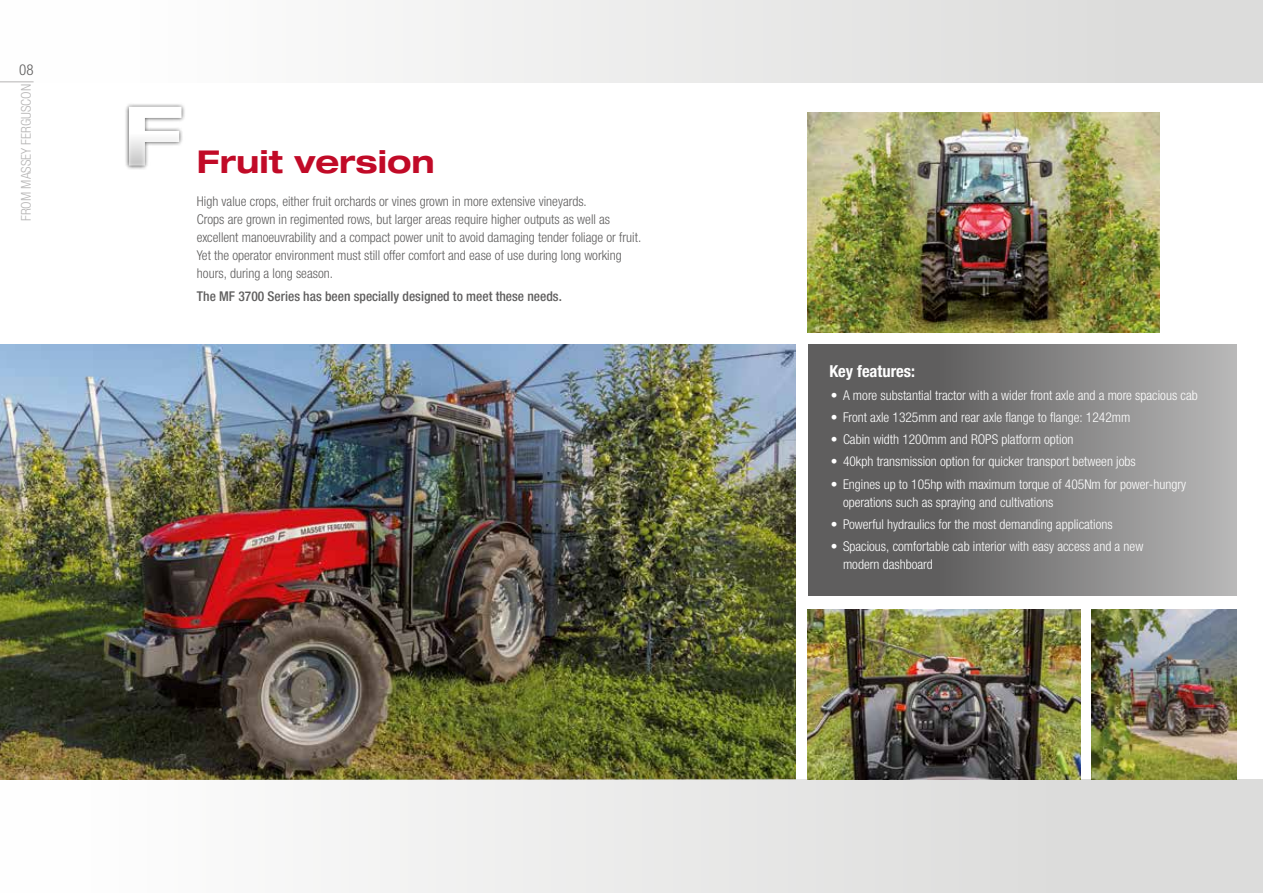
<style>
.page{position:relative;width:1263px;height:893px;background:#fff}
.page>*{position:absolute;margin:0;border:0;box-sizing:border-box;transform-origin:0 0}
.t1{font:700 expanded 82.5px "Helvetica Neue LTW1 G";color:#fff}
.t2{font:700 expanded 31.5px "Helvetica Neue LTW1 G";color:#c10a27}
.t3{font:700 condensed 16.5px "Helvetica Neue LTW1 G";color:#fff}
.t4{font:300 condensed 15px "Helvetica Neue LTW1 G";color:#5f5e5e}
.t5{font:300 condensed 13.5px/18px "Helvetica Neue LTW1 G";color:#fff}
.t6{font:300 condensed 13.5px/18px "Helvetica Neue LTW1 G";color:#5f5e5e}
.t7{font:500 condensed 13.5px "Helvetica Neue LTW1 G";color:#5f5e5e}
.t8{font:300 condensed 13.5px "Helvetica Neue LTW1 G";color:#b6b5b5}
</style>
<div class="page">
<img style="left:0;top:344px;width:795px;height:436px">
<div style="left:0;top:0;width:1263px;height:82px;background:linear-gradient(to right,#fff,#d9d9d8)"></div>
<div style="left:0;top:780px;width:1263px;height:113px;background:linear-gradient(to right,#fff,#d7d7d6)"></div>
<img style="left:808px;top:113px;width:352px;height:220px">
<img style="left:808px;top:609px;width:272px;height:171px">
<img style="left:1092px;top:609px;width:144px;height:171px">
<svg style="left:808px;top:344px;width:428px;height:252px;background:#7e7d7d"></svg>
<hr style="left:0;top:81px;width:34px;height:1px;background:#b6b5b5">
<div style="left:124px;top:103px;width:62px;height:67px;background:#000;opacity:.75"></div>
<p class="t4" style="left:19px;top:61px;width:16px">08</p>
<p class="t8" style="left:18px;top:221px;width:139px;rotate:-90deg">FROM MASSEY FERGUSCON</p>
<h1 class="t1" style="left:123px;top:82px;width:61px">F</h1>
<h2 class="t2" style="left:197px;top:142px;width:240px">Fruit version</h2>
<p class="t6" style="left:197px;top:193px;width:446px">High value crops, either fruit orchards or vines grown in more extensive vineyards.<br>Crops are grown in regimented rows, but larger areas require higher outputs as well as excellent manoeuvrability and a compact power unit to avoid damaging tender foliage or fruit.<br>Yet the operator environment must still offer comfort and ease of use during long working hours, during a long season.</p>
<p class="t7" style="left:197px;top:288px;width:366px">The MF 3700 Series has been specially designed to meet these needs.</p>
<p class="t3" style="left:829px;top:362px;width:87px">Key features:</p>
<p class="t5" style="left:831px;top:386px;width:368px">• A more substantial tractor with a wider front axle and a more spacious cab</p>
<p class="t5" style="left:831px;top:408px;width:301px">• Front axle 1325mm and rear axle flange to flange: 1242mm</p>
<p class="t5" style="left:831px;top:430px;width:244px">• Cabin width 1200mm and ROPS platform option</p>
<p class="t5" style="left:831px;top:453px;width:306px">• 40kph transmission option for quicker transport between jobs</p>
<p class="t5" style="left:843px;top:475px;width:345px;text-indent:-12px">• Engines up to 105hp with maximum torque of 405Nm for power-hungry operations such as spraying and cultivations</p>
<p class="t5" style="left:831px;top:515px;width:283px">• Powerful hydraulics for the most demanding applications</p>
<p class="t5" style="left:843px;top:537px;width:302px;text-indent:-12px">• Spacious, comfortable cab interior with easy access and a new modern dashboard</p>
</div>
